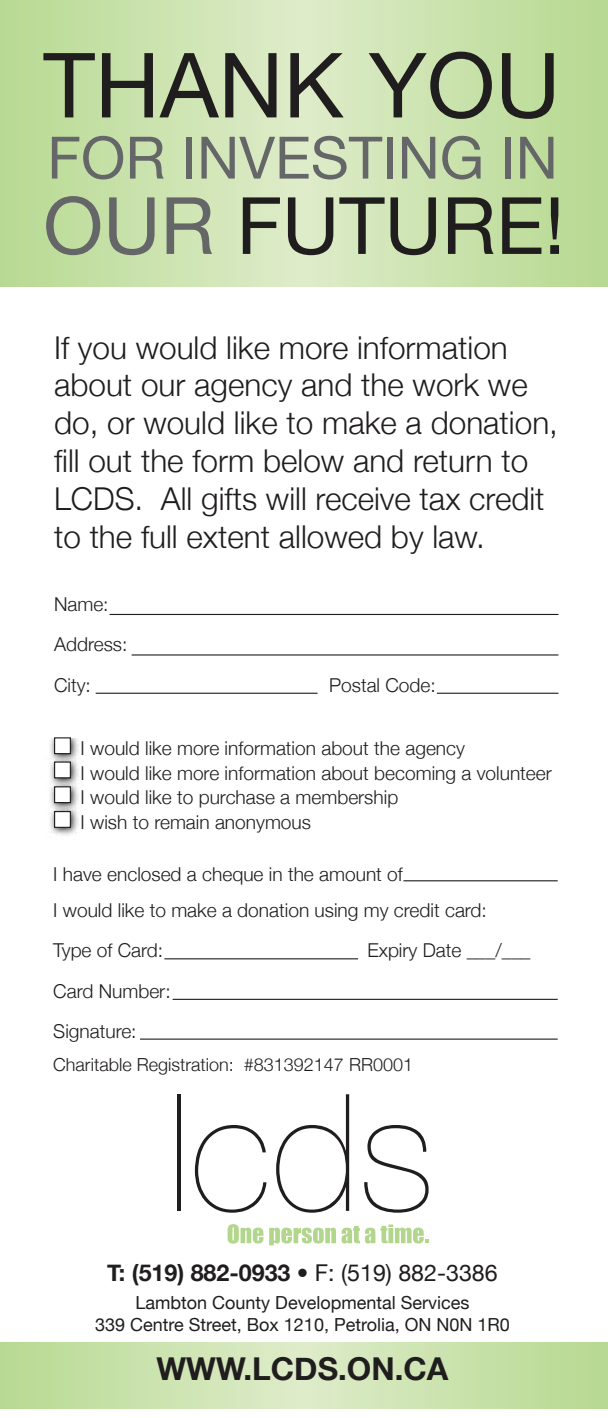
<style>
.page{position:relative;width:608px;height:1418px;background:#fff}
.page>*{position:absolute;margin:0;border:0;box-sizing:border-box;transform-origin:0 0}
.t1{font:90px "Helvetica Neue";color:#201d1e}
.t2{font:78.98px "Helvetica Neue";color:#201d1e}
.t3{font:58.5px "Helvetica Neue";color:#646668}
.t4{font:300 31.5px/37.8px "Helvetica Neue";color:#201d1e}
.t5{font:700 31.5px "Helvetica Neue";color:#201d1e}
.t6{font:700 23.18px "Helvetica Neue";color:#201d1e}
.t7{font:300 19.12px/40.5px "Helvetica Neue";color:#201d1e}
.t8{font:18px/21.6px "Helvetica Neue";color:#201d1e;text-align:center}
.t9{font:300 18px "Helvetica Neue";color:#201d1e}
.s1{color:#646668}
.s2{font-weight:300}
.s3{font-weight:400}
</style>
<div class="page">
<svg style="left:0;top:0;width:608px;height:287px;background:#cae2ad"></svg>
<svg style="left:0;top:1342px;width:608px;height:66px;background:#cae2ad"></svg>
<hr style="left:177px;top:1094px;width:4px;height:116px;background:#201d1e">
<svg style="left:195px;top:1125px;width:71px;height:87px"></svg>
<svg style="left:276px;top:1094px;width:73px;height:118px"></svg>
<svg style="left:364px;top:1125px;width:64px;height:87px"></svg>
<svg style="left:227px;top:1224px;width:36px;height:19px"></svg>
<svg style="left:269px;top:1224px;width:159px;height:21px"></svg>
<img style="left:50px;top:738px;width:29px;height:15px">
<div style="left:54px;top:737px;width:17px;height:17px;background:#fff;border:1px solid #201d1e"></div>
<img style="left:50px;top:753px;width:29px;height:25px">
<div style="left:54px;top:761px;width:17px;height:17px;background:#fff;border:1px solid #201d1e"></div>
<img style="left:50px;top:778px;width:29px;height:25px">
<div style="left:54px;top:786px;width:17px;height:17px;background:#fff;border:1px solid #201d1e"></div>
<img style="left:50px;top:803px;width:29px;height:33px">
<div style="left:54px;top:811px;width:17px;height:17px;background:#fff;border:1px solid #201d1e"></div>
<hr style="left:109px;top:614px;width:449px;height:1px;background:#201d1e">
<hr style="left:131px;top:654px;width:427px;height:1px;background:#201d1e">
<hr style="left:96px;top:692px;width:221px;height:2px;background:#201d1e">
<hr style="left:436px;top:692px;width:122px;height:2px;background:#201d1e">
<hr style="left:164px;top:958px;width:194px;height:1px;background:#201d1e">
<hr style="left:173px;top:998px;width:384px;height:2px;background:#201d1e">
<hr style="left:140px;top:1038px;width:417px;height:1px;background:#201d1e">
<hr style="left:403px;top:880px;width:154px;height:1px;background:#201d1e">
<h1 class="t1" style="left:43px;top:32px;width:518px">THANK YOU</h1>
<h3 class="t3" style="left:47px;top:123px;width:512px">FOR INVESTING IN</h3>
<h2 class="t2" style="left:43px;top:179px;width:523px"><span class="s1">OUR</span> FUTURE!</h2>
<h3 class="t4" style="left:54px;top:328px;width:505px">If you would like more information about our agency and the work we do, or would like to make a donation, fill out the form below and return to LCDS. All gifts will receive tax credit to the full extent allowed by law.</h3>
<p class="t7" style="left:54px;top:583px;width:75px">Name:<br>Address:<br>City:</p>
<p class="t7" style="left:329px;top:664px;width:108px">Postal Code:</p>
<p class="t7" style="left:81px;top:735px;width:472px;line-height:24.8px">I would like more information about the agency<br>I would like more information about becoming a volunteer I would like to purchase a membership<br>I wish to remain anonymous</p>
<p class="t7" style="left:53px;top:855px;width:435px;line-height:36px">I have enclosed a cheque in the amount of<br>I would like to make a donation using my credit card:</p>
<p class="t7" style="left:53px;top:930px;width:111px">Type of Card:</p>
<p class="t7" style="left:367px;top:930px;width:164px">Expiry Date ___/___</p>
<p class="t7" style="left:53px;top:970px;width:119px">Card Number:<br>Signature:</p>
<p class="t9" style="left:53px;top:1053px;width:361px">Charitable Registration: #831392147 RR0001</p>
<p class="t6" style="left:107px;top:1258px;width:392px">T: (519) 882-0933 <span class="s2">•</span> <span class="s3">F: (519) 882-3386</span></p>
<p class="t8" style="left:95px;top:1291px;width:416px">Lambton County Developmental Services<br>339 Centre Street, Box 1210, Petrolia, ON N0N 1R0</p>
<h3 class="t5" style="left:156px;top:1348px;width:293px">WWW.LCDS.ON.CA</h3>
</div>
